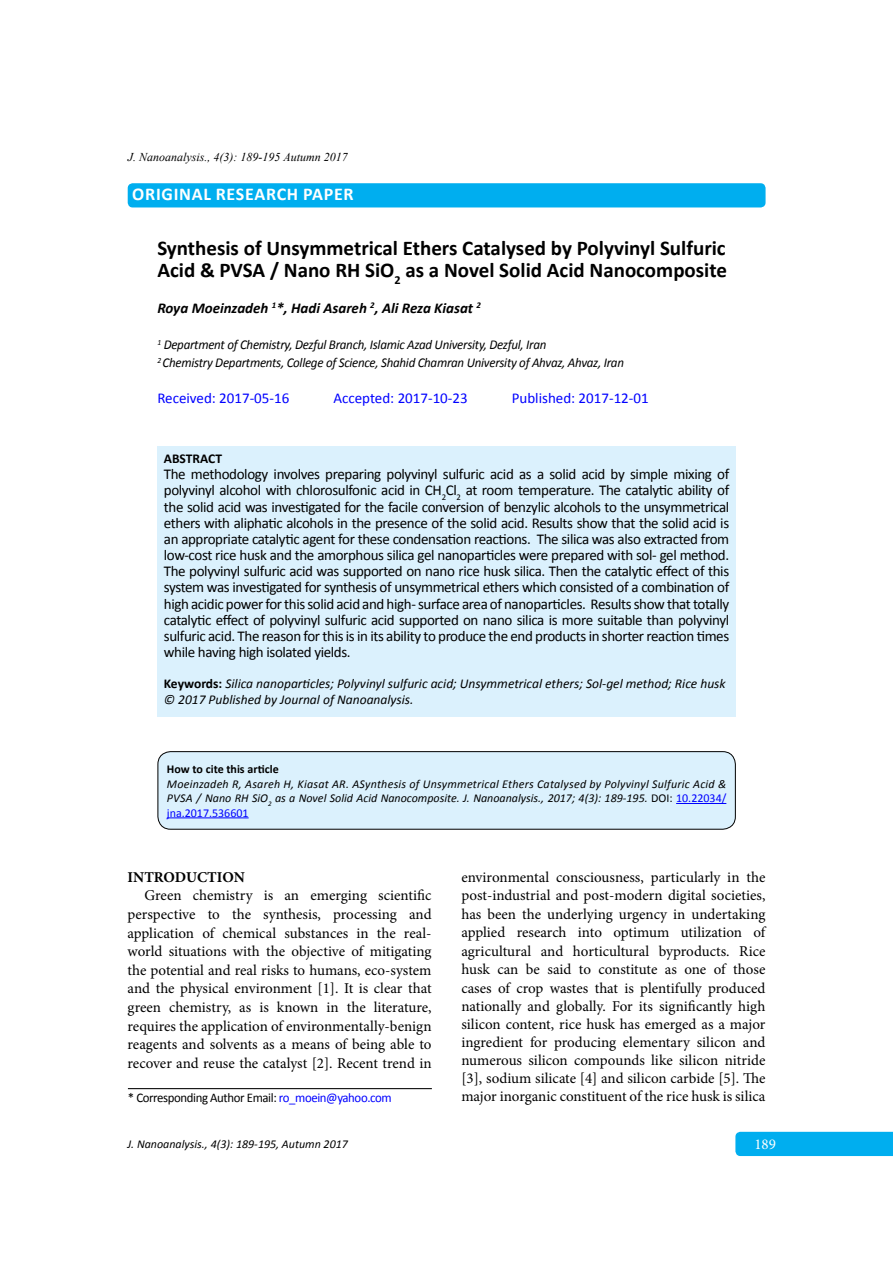
<style>
.page{position:relative;width:893px;height:1263px;background:#fff}
.page>*{position:absolute;margin:0;border:0;box-sizing:border-box;transform-origin:0 0}
.t1{font:700 21px/22.6px "Calibri";color:#000}
.t2{font:700 19.5px "Calibri";letter-spacing:.04em;color:#fff}
.t3{font:700 18px "Calibri";letter-spacing:.04em;color:#fff}
.t4{font:15px/18.3px "Minion Pro";color:#000;text-align:justify}
.t5{font:15px/16.2px "Calibri";letter-spacing:-.025em;color:#000;text-align:justify}
.t6{font:15px "Calibri";color:#00f}
.t7{font:italic 700 15px "Calibri";color:#000}
.t8{font:700 15px "Minion Pro";color:#000}
.t9{font:15px "Minion Pro";color:#fff}
.t10{font:italic 13.5px/18px "Calibri";letter-spacing:-.02em;color:#000;scale:.96 1}
.t11{font:italic 13.5px/16.2px "Calibri";color:#000}
.t12{font:700 13.5px "Calibri";color:#000}
.t13{font:13.2px "Calibri";letter-spacing:-.03em;color:#000}
.t14{font:italic 12px/14.4px "Calibri";color:#000;text-align:justify}
.t15{font:italic 12px "Times New Roman";color:#000}
.t16{font:700 12px "Calibri";color:#000}
.s1{font-weight:700;font-style:normal}
.s2{font-style:normal}
.s3{font-style:normal;color:#00f}
.s4{color:#00f}
</style>
<div class="page">
<div style="left:735px;top:1132px;width:158px;height:24px;background:#00aeef"></div>
<hr style="left:128px;top:1088px;width:304px;height:1px;background:#000">
<div style="left:157px;top:446px;width:579px;height:271px;background:#dbf1fd"></div>
<div style="left:158px;top:752px;width:577px;height:77px;background:#dbf1fd;border-radius:13px"></div>
<hr style="left:676px;top:803px;width:50px;height:1px;background:#00f">
<hr style="left:167px;top:817px;width:82px;height:1px;background:#00f">
<div style="left:157px;top:751px;width:579px;height:79px;border:1px solid #000;border-radius:13px"></div>
<div style="left:128px;top:184px;width:637px;height:23px;background:#00aeef;border-radius:4px"></div>
<div style="left:128px;top:183px;width:637px;height:24px;border:2px solid #00aeef;border-radius:4px"></div>
<p class="t15" style="left:128px;top:148px;width:221px">J. Nanoanalysis., 4(3): 189-195 Autumn 2017</p>
<h2 class="t2" style="left:166px;top:181px;width:166px">RESEARCH ARTICLE</h2>
<p class="t3" style="left:132px;top:183px;width:223px">ORIGINAL RESEARCH PAPER</p>
<h1 class="t1" style="left:157px;top:236px;width:571px">Synthesis of Unsymmetrical Ethers Catalysed by Polyvinyl Sulfuric<br>Acid &amp; PVSA / Nano RH SiO<sub>2</sub> as a Novel Solid Acid Nanocomposite</h1>
<p class="t7" style="left:157px;top:299px;width:325px">Roya Moeinzadeh <sup>1</sup>*, Hadi Asareh <sup>2</sup>, Ali Reza Kiasat <sup>2</sup></p>
<p class="t10" style="left:157px;top:335px;width:488px"><sup>1</sup> Department of Chemistry, Dezful Branch, Islamic Azad University, Dezful, Iran<br><sup>2</sup> Chemistry Departments, College of Science, Shahid Chamran University of Ahvaz, Ahvaz, Iran</p>
<p class="t6" style="left:157px;top:389px;width:133px">Received: 2017-05-16</p>
<p class="t6" style="left:333px;top:389px;width:136px">Accepted: 2017-10-23</p>
<p class="t6" style="left:512px;top:389px;width:138px">Published: 2017-12-01</p>
<p class="t12" style="left:164px;top:450px;width:60px">ABSTRACT</p>
<p class="t5" style="left:164px;top:466px;width:567px">The methodology involves preparing polyvinyl sulfuric acid as a solid acid by simple mixing of polyvinyl alcohol with chlorosulfonic acid in CH<sub>2</sub>Cl<sub>2</sub> at room temperature. The catalytic ability of the solid acid was investigated for the facile conversion of benzylic alcohols to the unsymmetrical ethers with aliphatic alcohols in the presence of the solid acid. Results show that the solid acid is an appropriate catalytic agent for these condensation reactions. The silica was also extracted from low-cost rice husk and the amorphous silica gel nanoparticles were prepared with sol- gel method.<br>The polyvinyl sulfuric acid was supported on nano rice husk silica. Then the catalytic effect of this system was investigated for synthesis of unsymmetrical ethers which consisted of a combination of high acidic power for this solid acid and high- surface area of nanoparticles. Results show that totally catalytic effect of polyvinyl sulfuric acid supported on nano silica is more suitable than polyvinyl sulfuric acid. The reason for this is in its ability to produce the end products in shorter reaction times while having high isolated yields.</p>
<p class="t11" style="left:164px;top:675px;width:563px"><span class="s1">Keywords:</span> Silica nanoparticles; Polyvinyl sulfuric acid; Unsymmetrical ethers; Sol-gel method; Rice husk © 2017 Published by Journal of Nanoanalysis.</p>
<p class="t16" style="left:167px;top:762px;width:113px">How to cite this article</p>
<p class="t14" style="left:167px;top:776px;width:561px">Moeinzadeh R, Asareh H, Kiasat AR. ASynthesis of Unsymmetrical Ethers Catalysed by Polyvinyl Sulfuric Acid &amp; PVSA / Nano RH SiO<sub>2</sub> as a Novel Solid Acid Nanocomposite. J. Nanoanalysis., 2017; 4(3): 189-195. <span class="s2">DOI:</span> <span class="s3">10.22034/ jna.2017.536601</span></p>
<p class="t8" style="left:128px;top:866px;width:119px">INTRODUCTION</p>
<p class="t4" style="left:128px;top:886px;width:306px;text-indent:17px">Green chemistry is an emerging scientific perspective to the synthesis, processing and application of chemical substances in the real&shy;world situations with the objective of mitigating the potential and real risks to humans, eco-system and the physical environment [1]. It is clear that green chemistry, as is known in the literature, requires the application of environmentally-benign reagents and solvents as a means of being able to recover and reuse the catalyst [2]. Recent trend in</p>
<p class="t13" style="left:128px;top:1089px;width:265px">* Corresponding Author Email: <span class="s4">ro_moein@yahoo.com</span></p>
<p class="t4" style="left:461px;top:868px;width:306px">environmental consciousness, particularly in the post-industrial and post-modern digital societies, has been the underlying urgency in undertaking applied research into optimum utilization of agricultural and horticultural byproducts. Rice husk can be said to constitute as one of those cases of crop wastes that is plentifully produced nationally and globally. For its significantly high silicon content, rice husk has emerged as a major ingredient for producing elementary silicon and numerous silicon compounds like silicon nitride [3], sodium silicate [4] and silicon carbide [5]. The major inorganic constituent of the rice husk is silica</p>
<p class="t14" style="left:128px;top:1137px;width:222px">J. Nanoanalysis., 4(3): 189-195, Autumn 2017</p>
<p class="t9" style="left:754px;top:1134px;width:23px">189</p>
</div>
